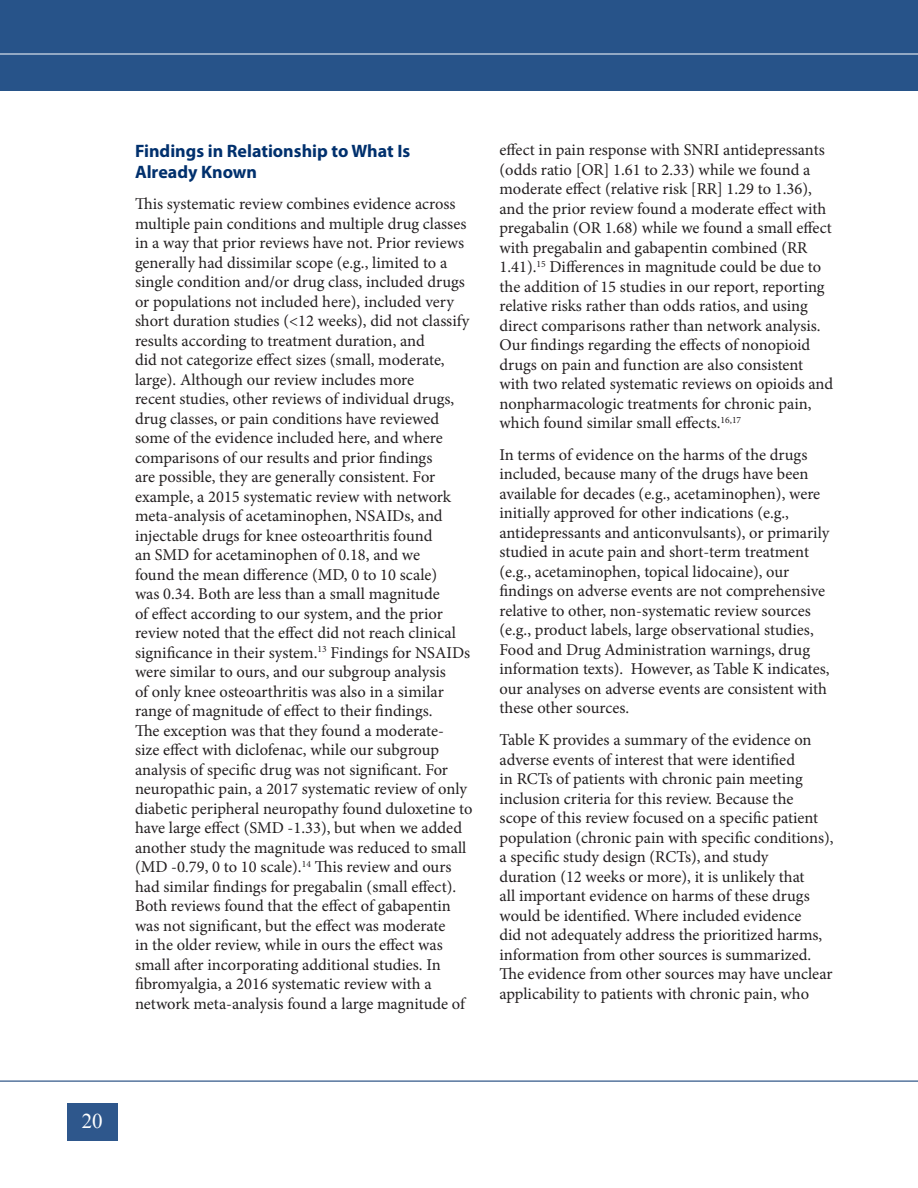
<style>
.page{position:relative;width:918px;height:1188px;background:#fff}
.page>*{position:absolute;margin:0;border:0;box-sizing:border-box;transform-origin:0 0}
.t1{font:21px "Times New Roman";color:#fff}
.Head_Level_2{font:700 18px/21px "Myriad Pro";color:#00306d}
.Text{font:16.5px/19.5px "Minion Pro";color:#231f20}
</style>
<div class="page">
<hr style="left:0;top:1081px;width:918px;height:1px;background:#00306d">
<div style="left:67px;top:1103px;width:50px;height:38px;background:#2e578c"></div>
<div style="left:0;top:0;width:918px;height:91px;background:#275389"></div>
<hr style="left:0;top:54px;width:918px;height:1px;background:#fff">
<p class="Head_Level_2" style="left:135px;top:140px;width:277px">Findings in Relationship to What Is<br>Already Known</p>
<p class="Text" style="left:135px;top:194px;width:339px">This systematic review combines evidence across multiple pain conditions and multiple drug classes in a way that prior reviews have not. Prior reviews generally had dissimilar scope (e.g., limited to a single condition and/or drug class, included drugs or populations not included here), included very short duration studies (&lt;12 weeks), did not classify results according to treatment duration, and<br>did not categorize effect sizes (small, moderate, large). Although our review includes more<br>recent studies, other reviews of individual drugs, drug classes, or pain conditions have reviewed some of the evidence included here, and where comparisons of our results and prior findings<br>are possible, they are generally consistent. For example, a 2015 systematic review with network meta-analysis of acetaminophen, NSAIDs, and injectable drugs for knee osteoarthritis found<br>an SMD for acetaminophen of 0.18, and we<br>found the mean difference (MD, 0 to 10 scale)<br>was 0.34. Both are less than a small magnitude<br>of effect according to our system, and the prior review noted that the effect did not reach clinical significance in their system.<sup>13</sup> Findings for NSAIDs were similar to ours, and our subgroup analysis<br>of only knee osteoarthritis was also in a similar range of magnitude of effect to their findings.<br>The exception was that they found a moderate&shy;size effect with diclofenac, while our subgroup analysis of specific drug was not significant. For neuropathic pain, a 2017 systematic review of only diabetic peripheral neuropathy found duloxetine to have large effect (SMD -1.33), but when we added another study the magnitude was reduced to small (MD -0.79, 0 to 10 scale).<sup>14</sup> This review and ours had similar findings for pregabalin (small effect).<br>Both reviews found that the effect of gabapentin was not significant, but the effect was moderate<br>in the older review, while in ours the effect was small after incorporating additional studies. In fibromyalgia, a 2016 systematic review with a network meta-analysis found a large magnitude of</p>
<p class="Text" style="left:500px;top:140px;width:335px">effect in pain response with SNRI antidepressants (odds ratio [OR] 1.61 to 2.33) while we found a moderate effect (relative risk [RR] 1.29 to 1.36), and the prior review found a moderate effect with pregabalin (OR 1.68) while we found a small effect with pregabalin and gabapentin combined (RR 1.41).<sup>15</sup> Differences in magnitude could be due to the addition of 15 studies in our report, reporting relative risks rather than odds ratios, and using direct comparisons rather than network analysis.<br>Our findings regarding the effects of nonopioid drugs on pain and function are also consistent with two related systematic reviews on opioids and nonpharmacologic treatments for chronic pain, which found similar small effects.<sup>16,17</sup></p>
<p class="Text" style="left:500px;top:445px;width:332px">In terms of evidence on the harms of the drugs included, because many of the drugs have been available for decades (e.g., acetaminophen), were initially approved for other indications (e.g., antidepressants and anticonvulsants), or primarily studied in acute pain and short-term treatment (e.g., acetaminophen, topical lidocaine), our findings on adverse events are not comprehensive relative to other, non-systematic review sources (e.g., product labels, large observational studies, Food and Drug Administration warnings, drug information texts). However, as Table K indicates, our analyses on adverse events are consistent with these other sources.</p>
<p class="Text" style="left:500px;top:730px;width:336px">Table K provides a summary of the evidence on adverse events of interest that were identified<br>in RCTs of patients with chronic pain meeting inclusion criteria for this review. Because the scope of this review focused on a specific patient population (chronic pain with specific conditions), a specific study design (RCTs), and study<br>duration (12 weeks or more), it is unlikely that<br>all important evidence on harms of these drugs would be identified. Where included evidence<br>did not adequately address the prioritized harms, information from other sources is summarized.<br>The evidence from other sources may have unclear applicability to patients with chronic pain, who</p>
<p class="t1" style="left:82px;top:1107px;width:22px">20</p>
</div>
